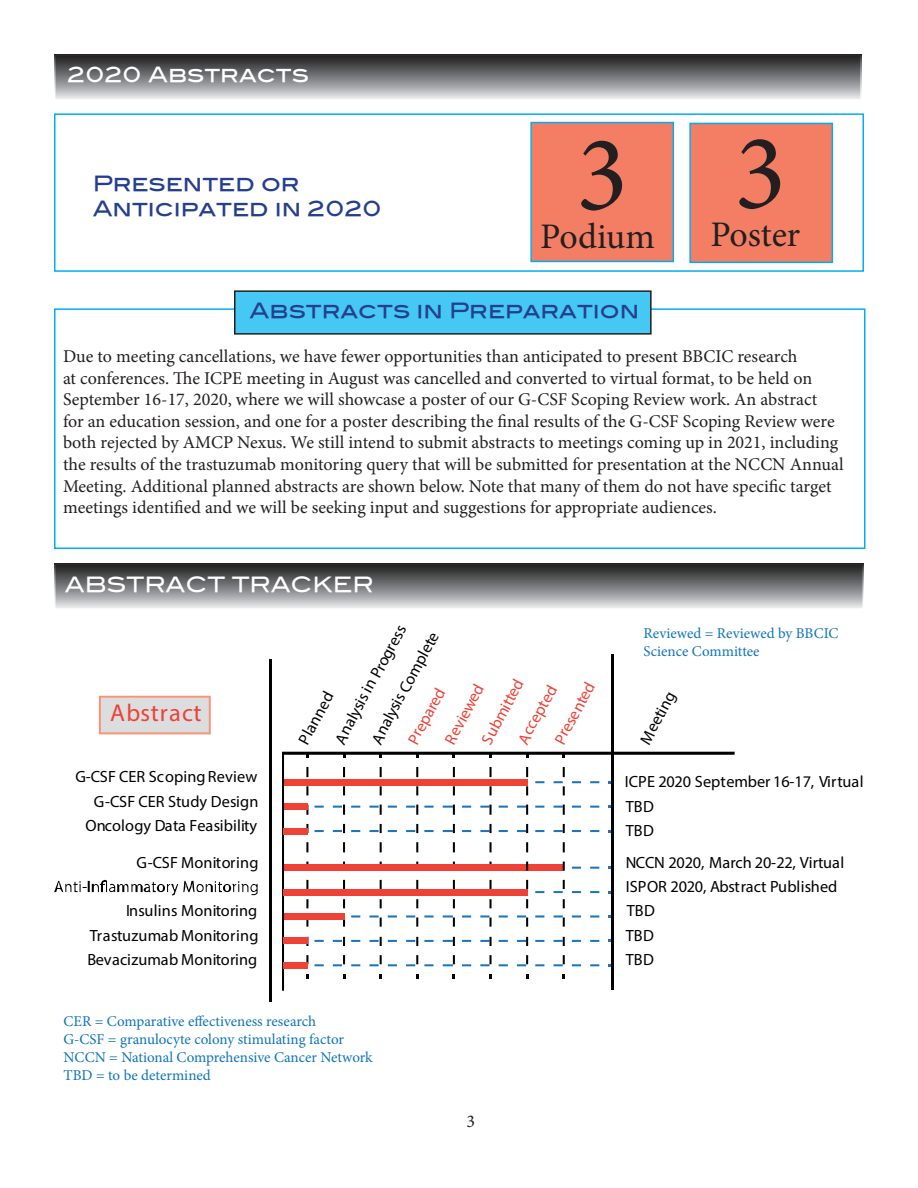
<style>
.page{position:relative;width:918px;height:1188px;background:#fff}
.page>*{position:absolute;margin:0;border:0;box-sizing:border-box;transform-origin:0 0}
.t1{font:108px "Minion Pro";color:#231f20}
.t2{font:36px "Minion Pro";letter-spacing:-.005em;color:#231f20}
.t3{font:24.45px "Myriad Pro";letter-spacing:.045em;color:#ef4136}
.t4{font:21px "Blair Md ITCTT Medium";color:#253f8e}
.t5{font:21px "Blair Md ITCTT Medium";color:#fff}
.t6{font:18px/21.6px "Minion Pro";color:#231f20}
.t7{font:16.35px/24.5px "Myriad Pro";letter-spacing:.005em;color:#000}
.t8{font:16.35px "Myriad Pro";color:#ef4136}
.t9{font:15px/18px "Minion Pro";color:#1074bc}
</style>
<div class="page">
<div style="left:54px;top:308px;width:812px;height:241px;border:2px solid #00aeef"></div>
<div style="left:235px;top:291px;width:416px;height:43px;background:#45c8f4"></div>
<div style="left:234px;top:290px;width:418px;height:45px;border:2px solid #231f20"></div>
<div style="left:54px;top:113px;width:810px;height:159px;border:2px solid #00aeef"></div>
<div style="left:530px;top:122px;width:144px;height:140px;background:#f37e63;border:2px solid #00aeef"></div>
<div style="left:689px;top:123px;width:144px;height:140px;background:#f37e63;border:2px solid #00aeef"></div>
<div style="left:55px;top:55px;width:806px;height:45px;background:linear-gradient(to bottom,#191819,#e5e7ea)"></div>
<div style="left:54px;top:54px;width:808px;height:47px;border:2px solid #fff"></div>
<div style="left:55px;top:564px;width:808px;height:45px;background:linear-gradient(to bottom,#181719,#e4e6ea)"></div>
<div style="left:54px;top:563px;width:810px;height:47px;border:2px solid #fff"></div>
<svg style="left:99px;top:696px;width:112px;height:38px;background:#dfd4d1"></svg>
<hr style="left:612px;top:654px;width:2px;height:336px;background:#000">
<hr style="left:270px;top:659px;width:2px;height:343px;background:#000">
<svg style="left:54px;top:880px;width:204px;height:16px"></svg>
<svg style="left:282px;top:752px;width:453px;height:239px"></svg>
<svg style="left:554px;top:955px;width:11px;height:11px"></svg>
<svg style="left:554px;top:937px;width:11px;height:9px"></svg>
<svg style="left:554px;top:915px;width:11px;height:12px"></svg>
<svg style="left:563px;top:899px;width:2px;height:9px"></svg>
<svg style="left:554px;top:880px;width:11px;height:13px"></svg>
<svg style="left:554px;top:862px;width:11px;height:9px"></svg>
<svg style="left:563px;top:842px;width:2px;height:10px"></svg>
<svg style="left:554px;top:824px;width:11px;height:9px"></svg>
<svg style="left:554px;top:805px;width:11px;height:10px"></svg>
<svg style="left:554px;top:767px;width:11px;height:28px"></svg>
<div style="left:283px;top:889px;width:244px;height:6px;background:#ef4136"></div>
<div style="left:283px;top:828px;width:24px;height:6px;background:#ef4136"></div>
<div style="left:283px;top:938px;width:24px;height:6px;background:#ef4136"></div>
<div style="left:283px;top:962px;width:24px;height:6px;background:#ef4136"></div>
<p class="t5" style="left:68px;top:57px;width:243px">2020 Abstracts</p>
<p class="t4" style="left:93px;top:166px;width:208px">Presented or</p>
<p class="t4" style="left:93px;top:191px;width:291px">Anticipated in 2020</p>
<p class="t1" style="left:576px;top:103px;width:53px">3</p>
<p class="t1" style="left:734px;top:101px;width:53px">3</p>
<p class="t2" style="left:540px;top:212px;width:116px">Podium</p>
<p class="t2" style="left:710px;top:210px;width:91px">Poster</p>
<p class="t4" style="left:250px;top:294px;width:391px">Abstracts in Preparation</p>
<p class="t6" style="left:63px;top:346px;width:782px">Due to meeting cancellations, we have fewer opportunities than anticipated to present BBCIC research<br>at conferences. The ICPE meeting in August was cancelled and converted to virtual format, to be held on September 16-17, 2020, where we will showcase a poster of our G-CSF Scoping Review work. An abstract<br>for an education session, and one for a poster describing the final results of the G-CSF Scoping Review were both rejected by AMCP Nexus. We still intend to submit abstracts to meetings coming up in 2021, including the results of the trastuzumab monitoring query that will be submitted for presentation at the NCCN Annual Meeting. Additional planned abstracts are shown below. Note that many of them do not have specific target meetings identified and we will be seeking input and suggestions for appropriate audiences.</p>
<p class="t5" style="left:65px;top:568px;width:310px">ABSTRACT TRACKER</p>
<p class="t3" style="left:110px;top:698px;width:93px">Abstract</p>
<p class="t7" style="left:76px;top:764px;width:183px">G-CSF CER ScopingReview</p>
<p class="t7" style="left:86px;top:789px;width:174px;text-align:center">G-CSF CER Study Design<br>Oncology Data Feasibility</p>
<p class="t7" style="left:137px;top:850px;width:123px">G-CSF Monitoring</p>
<p class="t7" style="left:327px;top:736px;width:134px;rotate:-61deg">Analysis in Progress</p>
<p class="t7" style="left:364px;top:736px;width:126px;rotate:-61deg">Analysis Complete</p>
<p class="t8" style="left:477px;top:738px;width:73px;rotate:-61deg">Submitted</p>
<p class="t8" style="left:550px;top:738px;width:69px;rotate:-61deg">Presented</p>
<p class="t8" style="left:403px;top:738px;width:62px;rotate:-61deg">Prepared</p>
<p class="t8" style="left:440px;top:738px;width:67px;rotate:-61deg">Reviewed</p>
<p class="t8" style="left:513px;top:738px;width:66px;rotate:-61deg">Accepted</p>
<p class="t7" style="left:291px;top:737px;width:58px;rotate:-61deg">Planned</p>
<p class="t9" style="left:644px;top:624px;width:197px">Reviewed = Reviewed by BBCIC<br>Science Committee</p>
<p class="t7" style="left:633px;top:737px;width:59px;rotate:-61deg">Meeting</p>
<p class="t7" style="left:625px;top:769px;width:240px">ICPE 2020 September 16-17, Virtual</p>
<p class="t7" style="left:626px;top:794px;width:30px">TBD<br>TBD</p>
<p class="t7" style="left:626px;top:850px;width:220px">NCCN 2020, March 20-22, Virtual<br>ISPOR 2020, Abstract Published</p>
<p class="t7" style="left:126px;top:899px;width:133px">Insulins Monitoring</p>
<p class="t7" style="left:627px;top:899px;width:30px">TBD</p>
<p class="t7" style="left:88px;top:923px;width:172px">Trastuzumab Monitoring<br>Bevacizumab Monitoring</p>
<p class="t9" style="left:64px;top:1013px;width:254px">CER = Comparative effectiveness research</p>
<p class="t9" style="left:64px;top:1031px;width:282px">G-CSF = granulocyte colony stimulating factor</p>
<p class="t9" style="left:64px;top:1049px;width:311px">NCCN = National Comprehensive Cancer Network</p>
<p class="t9" style="left:64px;top:1067px;width:149px">TBD = to be determined</p>
<p class="t6" style="left:466px;top:1110px;width:10px">3</p>
<p class="t7" style="left:626px;top:923px;width:30px">TBD</p>
<p class="t7" style="left:626px;top:947px;width:30px">TBD</p>
</div>
